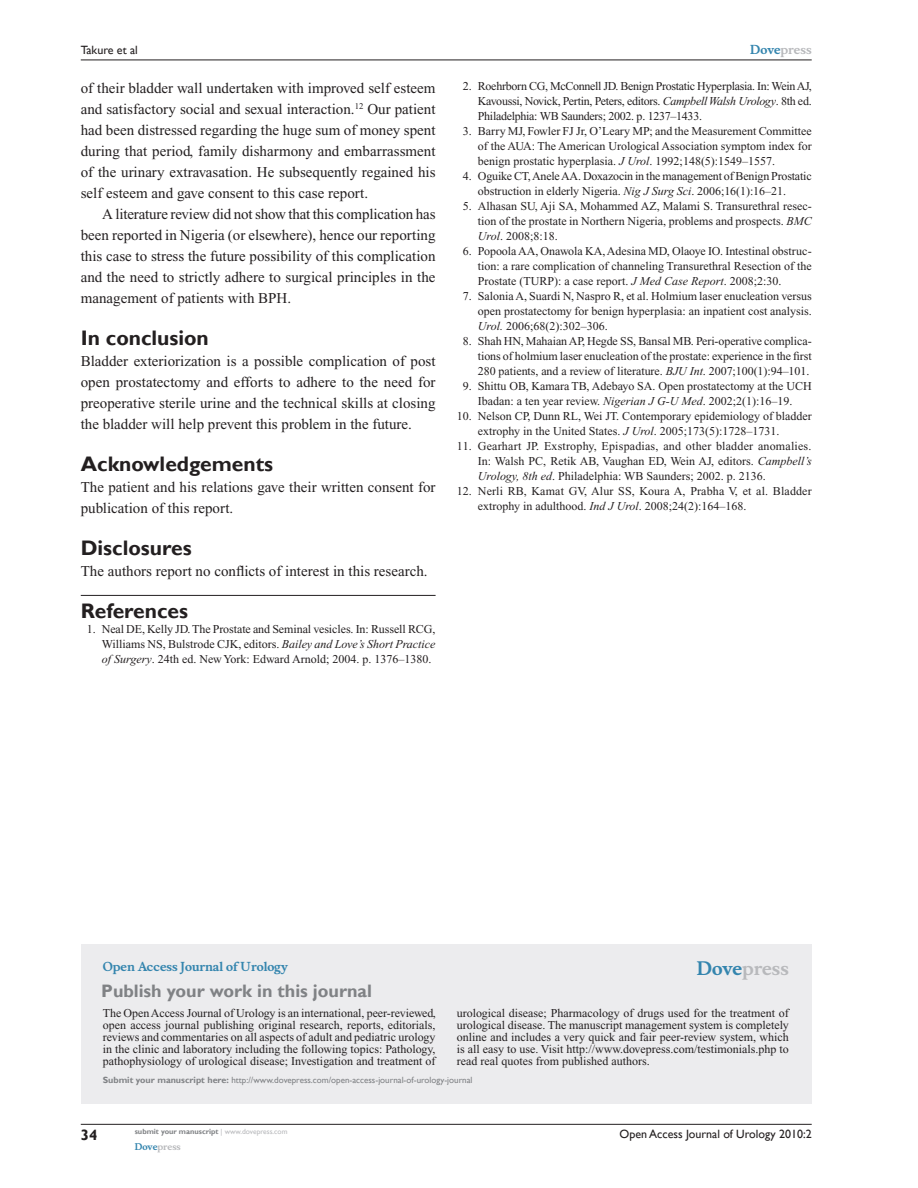
<style>
.page{position:relative;width:918px;height:1188px;background:#fff}
.page>*{position:absolute;margin:0;border:0;box-sizing:border-box;transform-origin:0 0}
.t1{font:700 21px "Gill Sans";color:#231f20}
.t2{font:700 18px "Gill Sans";color:#808285}
.t3{font:700 18px "Musee";color:#b8b9bc}
.t4{font:15px/21px "Times New Roman";color:#231f20;text-align:justify}
.t5{font:700 15px "Gill Sans";color:#231f20}
.t6{font:12px/15px "Times New Roman";color:#231f20;text-align:justify}
.t7{font:12px "Gill Sans";color:#231f20}
.t8{font:700 12px "Musee";color:#3485ae}
.t9{font:700 12px "Musee";color:#b8b9bc}
.t10{font:9px "Gill Sans";color:#808285}
.t11{font:700 9px "Musee";color:#b8b9bc}
.t12{font:700 7.5px "Gill Sans";color:#808285}
.s1{color:#3485ae}
.s2{font-style:italic}
.s3{font-weight:700}
.s4{font-weight:400;color:#b8b9bc}
</style>
<div class="page">
<div style="left:81px;top:944px;width:731px;height:159px;background:#ececee"></div>
<hr style="left:81px;top:1124px;width:731px;height:1px;background:#231f20">
<hr style="left:81px;top:60px;width:731px;height:1px;background:#231f20">
<hr style="left:81px;top:595px;width:355px;height:1px;background:#231f20">
<p class="t7" style="left:81px;top:43px;width:59px">Takure et al</p>
<p class="t9" style="left:750px;top:43px;width:63px"><span class="s1">Dove</span>press</p>
<p class="t4" style="left:81px;top:77px;width:356px">of their bladder wall undertaken with improved self esteem and satisfactory social and sexual interaction.<sup>12</sup> Our patient had been distressed regarding the huge sum of money spent during that period, family disharmony and embarrassment of the urinary extravasation. He subsequently regained his self esteem and gave consent to this case report.</p>
<p class="t4" style="left:81px;top:203px;width:356px;text-indent:21px">A literature review did not show that this complication has been reported in Nigeria (or elsewhere), hence our reporting this case to stress the future possibility of this complication and the need to strictly adhere to surgical principles in the management of patients with BPH.</p>
<h1 class="t1" style="left:81px;top:325px;width:130px">In conclusion</h1>
<p class="t4" style="left:81px;top:350px;width:356px">Bladder exteriorization is a possible complication of post open prostatectomy and efforts to adhere to the need for preoperative sterile urine and the technical skills at closing the bladder will help prevent this problem in the future.</p>
<h1 class="t1" style="left:81px;top:451px;width:194px">Acknowledgements</h1>
<p class="t4" style="left:81px;top:477px;width:356px">The patient and his relations gave their written consent for publication of this report.</p>
<h1 class="t1" style="left:81px;top:535px;width:112px">Disclosures</h1>
<p class="t4" style="left:81px;top:561px;width:348px">The authors report no conflicts of interest in this research.</p>
<h1 class="t1" style="left:81px;top:599px;width:109px">References</h1>
<p class="t6" style="left:102px;top:622px;width:335px;text-indent:-15px">1. Neal DE, Kelly JD. The Prostate and Seminal vesicles. In: Russell RCG, Williams NS, Bulstrode CJK, editors. <span class="s2">Bailey and Love’s Short Practice of Surgery</span>. 24th ed. New York: Edward Arnold; 2004. p. 1376–1380.</p>
<p class="t6" style="left:478px;top:79px;width:335px;text-indent:-15px">2. Roehrborn CG, McConnell JD. Benign Prostatic Hyperplasia. In: Wein AJ, Kavoussi, Novick, Pertin, Peters, editors. <span class="s2">Campbell Walsh Urology</span>. 8th ed.<br>Philadelphia: WB Saunders; 2002. p. 1237–1433.</p>
<p class="t6" style="left:478px;top:124px;width:335px;text-indent:-15px">3. Barry MJ, Fowler FJ Jr, O’Leary MP; and the Measurement Committee of the AUA: The American Urological Association symptom index for benign prostatic hyperplasia. <span class="s2">J Urol</span>. 1992;148(5):1549–1557.</p>
<p class="t6" style="left:478px;top:169px;width:335px;text-indent:-15px">4. Oguike CT, Anele AA. Doxazocin in the management of Benign Prostatic obstruction in elderly Nigeria. <span class="s2">Nig J Surg Sci</span>. 2006;16(1):16–21.</p>
<p class="t6" style="left:478px;top:199px;width:335px;text-indent:-15px">5. Alhasan SU, Aji SA, Mohammed AZ, Malami S. Transurethral resec&shy;tion of the prostate in Northern Nigeria, problems and prospects. <span class="s2">BMC Urol</span>. 2008;8:18.</p>
<p class="t6" style="left:478px;top:244px;width:335px;text-indent:-15px">6. Popoola AA, Onawola KA, Adesina MD, Olaoye IO. Intestinal obstruc&shy;tion: a rare complication of channeling Transurethral Resection of the Prostate (TURP): a case report. <span class="s2">J Med Case Report</span>. 2008;2:30.</p>
<p class="t6" style="left:478px;top:289px;width:336px;text-indent:-15px">7. Salonia A, Suardi N, Naspro R, et al. Holmium laser enucleation versus open prostatectomy for benign hyperplasia: an inpatient cost analysis.<br><span class="s2">Urol.</span> 2006;68(2):302–306.</p>
<p class="t6" style="left:478px;top:334px;width:335px;text-indent:-15px">8. Shah HN, Mahaian AP, Hegde SS, Bansal MB. Peri-operative complica&shy;tions of holmium laser enucleation of the prostate: experience in the first 280 patients, and a review of literature. <span class="s2">BJU Int</span>. 2007;100(1):94–101.</p>
<p class="t6" style="left:463px;top:379px;width:350px;text-align:center">9. Shittu OB, Kamara TB, Adebayo SA. Open prostatectomy at the UCH<br>Ibadan: a ten year review. <span class="s2">Nigerian J G-U Med</span>. 2002;2(1):16–19.</p>
<p class="t6" style="left:478px;top:409px;width:335px;text-indent:-21px">10. Nelson CP, Dunn RL, Wei JT. Contemporary epidemiology of bladder extrophy in the United States. <span class="s2">J Urol</span>. 2005;173(5):1728–1731.</p>
<p class="t6" style="left:478px;top:439px;width:335px;text-indent:-21px">11. Gearhart JP. Exstrophy, Epispadias, and other bladder anomalies.<br>In: Walsh PC, Retik AB, Vaughan ED, Wein AJ, editors. <span class="s2">Campbell’s Urology, 8th ed</span>. Philadelphia: WB Saunders; 2002. p. 2136.</p>
<p class="t6" style="left:478px;top:484px;width:335px;text-indent:-21px">12. Nerli RB, Kamat GV, Alur SS, Koura A, Prabha V, et al. Bladder extrophy in adulthood. <span class="s2">Ind J Urol</span>. 2008;24(2):164–168.</p>
<p class="t8" style="left:103px;top:959px;width:187px">Open Access Journal of Urology</p>
<h2 class="t2" style="left:101px;top:980px;width:272px">Publish your work in this journal</h2>
<h2 class="t3" style="left:697px;top:958px;width:94px"><span class="s1">Dove</span>press</h2>
<p class="t6" style="left:103px;top:1007px;width:335px;line-height:12px">The Open Access Journal of Urology is an international, peer-reviewed, open access journal publishing original research, reports, editorials, reviews and commentaries on all aspects of adult and pediatric urology in the clinic and laboratory including the following topics: Pathology, pathophysiology of urological disease; Investigation and treatment of</p>
<p class="t6" style="left:457px;top:1007px;width:333px;line-height:12px">urological disease; Pharmacology of drugs used for the treatment of urological disease. The manuscript management system is completely online and includes a very quick and fair peer-review system, which is all easy to use. Visit http://www.dovepress.com/testimonials.php to read real quotes from published authors.</p>
<p class="t10" style="left:103px;top:1075px;width:371px"><span class="s3">Submit your manuscript here:</span> http://www.dovepress.com/open-access-journal-of-urology-journal</p>
<p class="t5" style="left:81px;top:1126px;width:18px">34</p>
<p class="t12" style="left:135px;top:1127px;width:154px">submit your manuscript <span class="s4">| www.dovepress.com</span></p>
<p class="t11" style="left:135px;top:1141px;width:48px"><span class="s1">Dove</span>press</p>
<p class="t7" style="left:620px;top:1127px;width:194px">Open Access Journal of Urology 2010:2</p>
</div>
